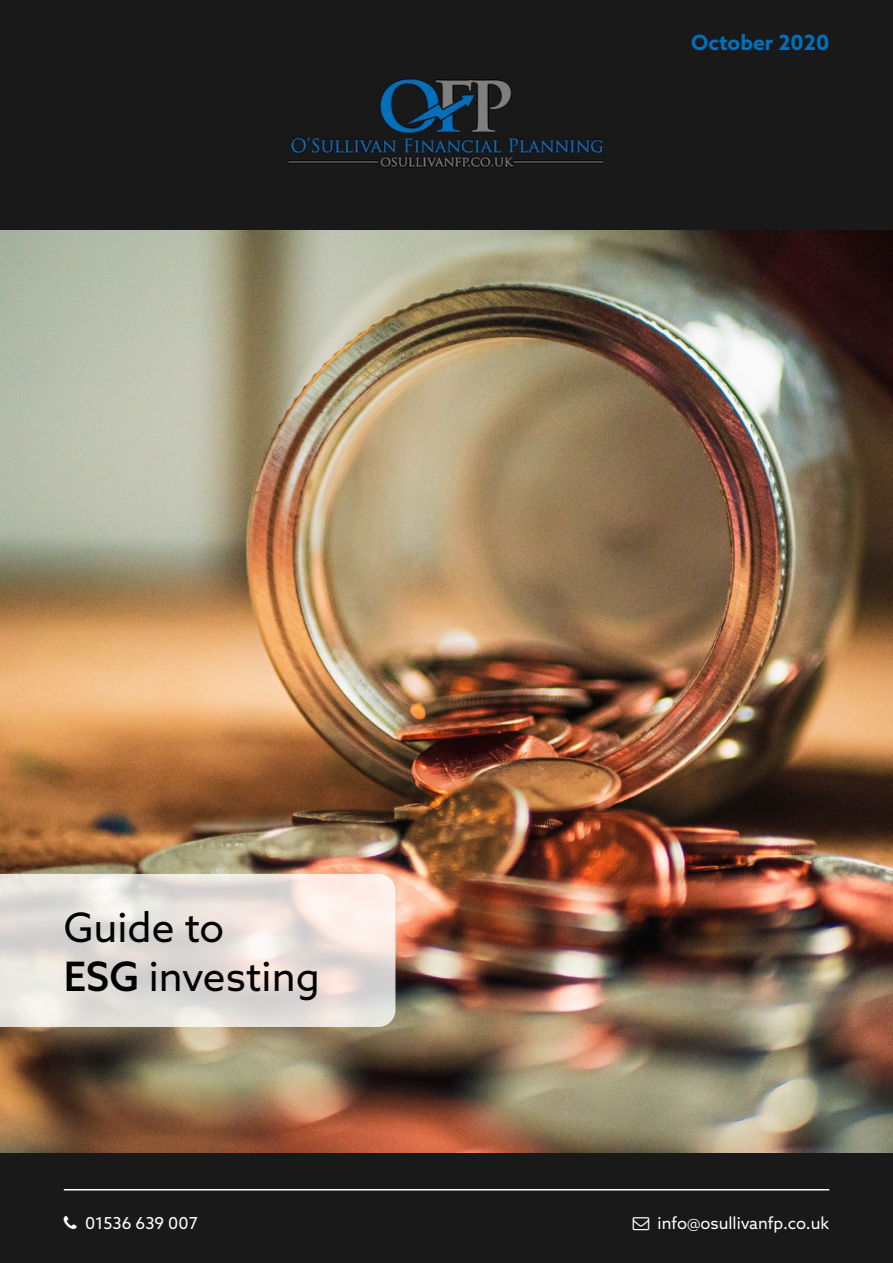
<style>
.page{position:relative;width:893px;height:1263px;background:#fff}
.page>*{position:absolute;margin:0;border:0;box-sizing:border-box;transform-origin:0 0}
.t1{font:40.5px/48.6px "Azo Sans";color:#000}
.t2{font:700 21px "Azo Sans";color:#0071bc}
.t3{font:16.5px "Azo Sans";color:#fff}
.s1{font-weight:500}
</style>
<div class="page">
<img style="left:0;top:230px;width:893px;height:923px">
<div style="left:0;top:0;width:893px;height:230px;background:#191919"></div>
<div style="left:0;top:1153px;width:893px;height:110px;background:#191919"></div>
<svg style="left:0;top:874px;width:395px;height:153px;background:#e5dfdb"></svg>
<hr style="left:64px;top:1189px;width:765px;height:1px;background:#fff">
<img style="left:288px;top:78px;width:315px;height:90px">
<h1 class="t1" style="left:64px;top:903px;width:257px">Guide to<br><span class="s1">ESG</span> investing</h1>
<p class="t2" style="left:691px;top:29px;width:140px">October 2020</p>
<p class="t3" style="left:85px;top:1212px;width:114px">01536 639 007</p>
<p class="t3" style="left:658px;top:1212px;width:173px">info@osullivanfp.co.uk</p>
</div>
